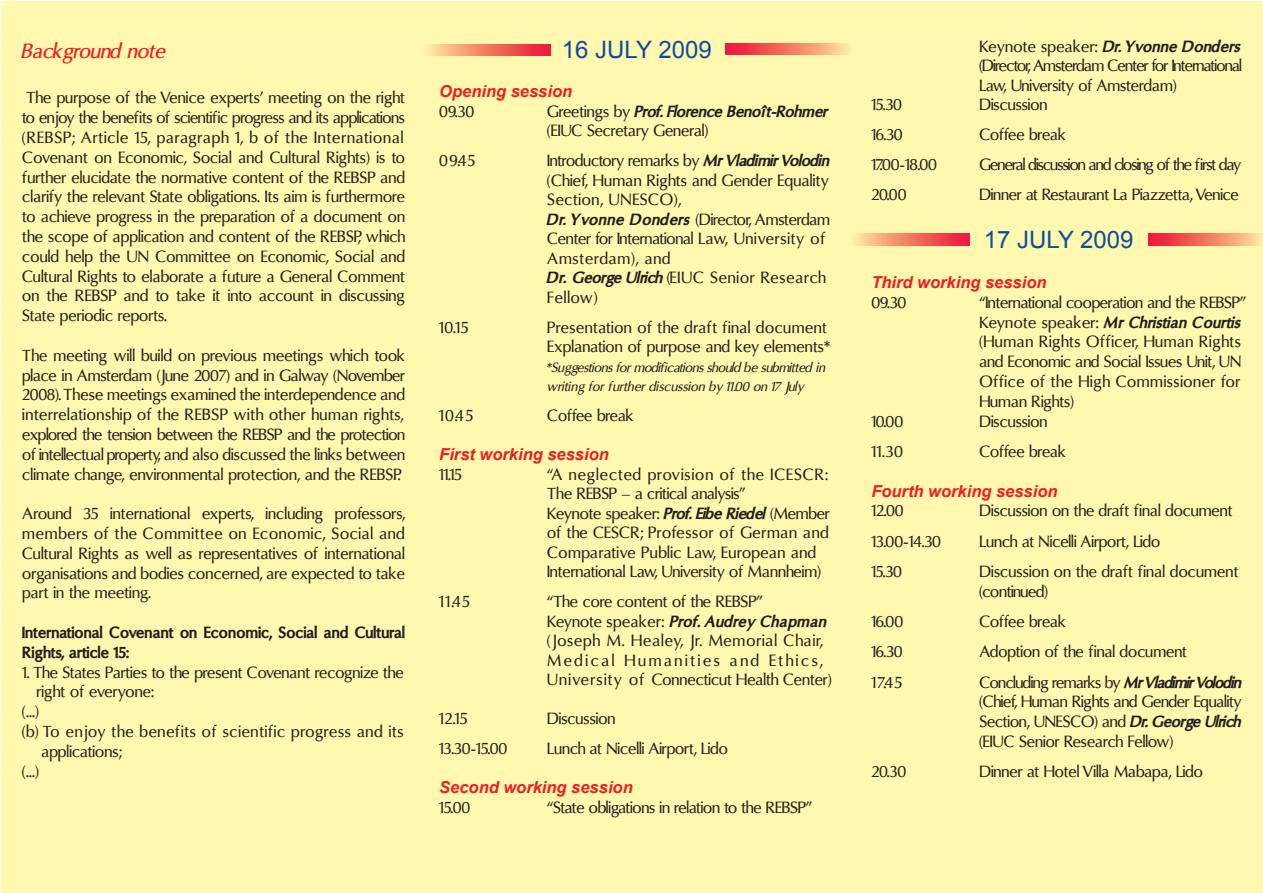
<style>
.page{position:relative;width:1263px;height:893px;background:#fff}
.page>*{position:absolute;margin:0;border:0;box-sizing:border-box;transform-origin:0 0}
.t1{font:24px "Arial";color:#0d4da1}
.t2{font:italic 700 21px "Oregon LDO Demi";color:#ee1c25}
.t3{font:16.5px/19.8px "Oregon LDO Medium";color:#231f20;text-align:justify}
.t4{font:italic 16.5px "Oregon LDO Black";letter-spacing:.02em;color:#231f20}
.t5{font:16.5px/19.5px "Oregon LDO Medium";letter-spacing:.055em;color:#231f20}
.t6{font:italic 700 16.5px "Arial";color:#ee1d23}
.t7{font:16.5px/19.5px "Oregon LDO Medium";letter-spacing:-.04em;color:#231f20}
.t8{font:16.5px/19.8px "Oregon LDO Black";letter-spacing:.01em;color:#231f20}
.t9{font:16.5px "Oregon LDO Medium";letter-spacing:.045em;color:#231f20}
.t10{font:16.5px "Oregon LDO Medium";letter-spacing:-.05em;color:#231f20}
.t11{font:italic 16.5px "Oregon LDO Black";color:#231f20}
.t12{font:italic 13.5px/19.5px "Oregon LDO Medium";letter-spacing:-.01em;color:#231f20}
.s1{font-family:"Oregon LDO Medium";font-style:normal}
.s2{font-family:"Oregon LDO Black";font-style:italic}
</style>
<div class="page">
<div style="left:2px;top:1px;width:1261px;height:891px;background:#fff8ae"></div>
<svg style="left:725px;top:43px;width:124px;height:12px"></svg>
<svg style="left:428px;top:44px;width:122px;height:12px"></svg>
<svg style="left:1148px;top:234px;width:114px;height:12px"></svg>
<svg style="left:855px;top:234px;width:115px;height:12px"></svg>
<p class="t2" style="left:22px;top:43px;width:145px">Background note</p>
<p class="t3" style="left:22px;top:89px;width:384px">The purpose of the Venice experts’ meeting on the right to enjoy the benefits of scientific progress and its applications (REBSP; Article 15, paragraph 1, b of the International Covenant on Economic, Social and Cultural Rights) is to further elucidate the normative content of the REBSP and clarify the relevant State obligations. Its aim is furthermore to achieve progress in the preparation of a document on the scope of application and content of the REBSP, which could help the UN Committee on Economic, Social and Cultural Rights to elaborate a future a General Comment on the REBSP and to take it into account in discussing State periodic reports.</p>
<p class="t3" style="left:22px;top:347px;width:384px">The meeting will build on previous meetings which took place in Amsterdam (June 2007) and in Galway (November 2008). These meetings examined the interdependence and interrelationship of the REBSP with other human rights, explored the tension between the REBSP and the protection of intellectual property, and also discussed the links between climate change, environmental protection, and the REBSP.</p>
<p class="t3" style="left:22px;top:505px;width:384px">Around 35 international experts, including professors, members of the Committee on Economic, Social and Cultural Rights as well as representatives of international organisations and bodies concerned, are expected to take part in the meeting.</p>
<p class="t8" style="left:22px;top:624px;width:384px">International Covenant on Economic, Social and Cultural<br>Rights, article 15:</p>
<p class="t3" style="left:22px;top:664px;width:383px">1. The States Parties to the present Covenant recognize the</p>
<p class="t3" style="left:37px;top:683px;width:119px">right of everyone:</p>
<p class="t3" style="left:22px;top:703px;width:18px">(...)</p>
<p class="t9" style="left:22px;top:725px;width:383px">(b) To enjoy the benefits of scientific progress and its</p>
<p class="t3" style="left:41px;top:743px;width:82px">applications;</p>
<p class="t3" style="left:22px;top:763px;width:18px">(...)</p>
<h1 class="t1" style="left:562px;top:37px;width:151px">16 JULY 2009</h1>
<p class="t6" style="left:439px;top:82px;width:134px">Opening session</p>
<p class="t3" style="left:439px;top:103px;width:36px">09.30</p>
<p class="t11" style="left:547px;top:104px;width:282px"><span class="s1">Greetings by</span> Prof. Florence Benoît-Rohmer</p>
<p class="t3" style="left:547px;top:122px;width:162px">(EIUC Secretary General)</p>
<p class="t3" style="left:439px;top:152px;width:37px">09.45</p>
<p class="t3" style="left:547px;top:153px;width:284px;text-align:left">Introductory remarks by <span class="s2">Mr Vladimir Volodin </span>(Chief, Human Rights and Gender Equality<br>Section, UNESCO),<br><span class="s2">Dr. Yvonne Donders</span> (Director, Amsterdam<br>Center for International Law, University of<br>Amsterdam), and<br><span class="s2">Dr. George Ulrich</span> (EIUC Senior Research<br>Fellow)</p>
<p class="t3" style="left:439px;top:319px;width:31px">10.15</p>
<p class="t3" style="left:547px;top:319px;width:284px">Presentation of the draft final document<br>Explanation of purpose and key elements*</p>
<p class="t12" style="left:547px;top:359px;width:280px">*Suggestions for modifications should be submitted in writing for further discussion by 11.00 on 17 July</p>
<p class="t3" style="left:439px;top:407px;width:35px">10.45</p>
<p class="t3" style="left:547px;top:407px;width:88px">Coffee break</p>
<p class="t6" style="left:439px;top:445px;width:171px">First working session</p>
<p class="t3" style="left:439px;top:466px;width:24px">11.15</p>
<p class="t3" style="left:547px;top:466px;width:284px;text-align:left">“A neglected provision of the ICESCR:<br>The REBSP – a critical analysis”<br>Keynote speaker: <span class="s2">Prof. Eibe Riedel</span> (Member of the CESCR; Professor of German and Comparative Public Law, European and International Law, University of Mannheim)</p>
<p class="t3" style="left:439px;top:593px;width:32px">11.45</p>
<p class="t3" style="left:547px;top:593px;width:217px">“The core content of the REBSP”</p>
<p class="t4" style="left:547px;top:614px;width:281px"><span class="s1">Keynote speaker:</span> Prof. Audrey Chapman</p>
<p class="t5" style="left:547px;top:633px;width:285px">(Joseph M. Healey, Jr. Memorial Chair,<br>Medical Humanities and Ethics,<br>University of Connecticut Health Center)</p>
<p class="t3" style="left:439px;top:710px;width:30px">12.15</p>
<p class="t3" style="left:547px;top:710px;width:70px">Discussion</p>
<p class="t3" style="left:439px;top:740px;width:70px">13.30-15.00</p>
<p class="t3" style="left:547px;top:740px;width:182px">Lunch at Nicelli Airport, Lido</p>
<p class="t6" style="left:439px;top:778px;width:195px">Second working session</p>
<p class="t3" style="left:439px;top:799px;width:33px">15.00</p>
<p class="t3" style="left:547px;top:799px;width:266px">“State obligations in relation to the REBSP”</p>
<p class="t4" style="left:979px;top:39px;width:263px"><span class="s1">Keynote speaker:</span> Dr. Yvonne Donders</p>
<p class="t7" style="left:979px;top:57px;width:264px">(Director, Amsterdam Center for International<br>Law, University of Amsterdam)</p>
<p class="t3" style="left:871px;top:96px;width:32px">15.30</p>
<p class="t3" style="left:979px;top:96px;width:70px">Discussion</p>
<p class="t3" style="left:871px;top:126px;width:33px">16.30</p>
<p class="t3" style="left:979px;top:126px;width:88px">Coffee break</p>
<p class="t3" style="left:871px;top:156px;width:67px">17.00-18.00</p>
<p class="t10" style="left:979px;top:158px;width:263px">General discussion and closing of the first day</p>
<p class="t3" style="left:871px;top:186px;width:37px">20.00</p>
<p class="t3" style="left:979px;top:186px;width:261px">Dinner at Restaurant La Piazzetta, Venice</p>
<h1 class="t1" style="left:984px;top:227px;width:151px">17 JULY 2009</h1>
<p class="t6" style="left:871px;top:273px;width:177px">Third working session</p>
<p class="t3" style="left:871px;top:294px;width:36px">09.30</p>
<p class="t3" style="left:979px;top:294px;width:268px">“International cooperation and the REBSP”</p>
<p class="t4" style="left:979px;top:315px;width:263px"><span class="s1">Keynote speaker:</span> Mr Christian Courtis</p>
<p class="t3" style="left:979px;top:334px;width:263px">(Human Rights Officer, Human Rights and Economic and Social Issues Unit, UN Office of the High Commissioner for Human Rights)</p>
<p class="t3" style="left:871px;top:413px;width:33px">10.00</p>
<p class="t3" style="left:979px;top:413px;width:70px">Discussion</p>
<p class="t3" style="left:871px;top:443px;width:33px">11.30</p>
<p class="t3" style="left:979px;top:443px;width:88px">Coffee break</p>
<p class="t6" style="left:871px;top:482px;width:188px">Fourth working session</p>
<p class="t3" style="left:871px;top:502px;width:34px">12.00</p>
<p class="t3" style="left:979px;top:502px;width:254px">Discussion on the draft final document</p>
<p class="t3" style="left:871px;top:533px;width:71px">13.00-14.30</p>
<p class="t3" style="left:979px;top:533px;width:182px">Lunch at Nicelli Airport, Lido</p>
<p class="t3" style="left:871px;top:563px;width:32px">15.30</p>
<p class="t3" style="left:979px;top:563px;width:260px">Discussion on the draft final document (continued)</p>
<p class="t3" style="left:871px;top:613px;width:33px">16.00</p>
<p class="t3" style="left:979px;top:613px;width:88px">Coffee break</p>
<p class="t3" style="left:871px;top:643px;width:33px">16.30</p>
<p class="t3" style="left:979px;top:643px;width:209px">Adoption of the final document</p>
<p class="t3" style="left:871px;top:674px;width:32px">17.45</p>
<p class="t3" style="left:979px;top:674px;width:264px">Concluding remarks by <span class="s2">MrVladimir Volodin </span>(Chief, Human Rights and Gender Equality Section, UNESCO) and <span class="s2">Dr. George Ulrich </span>(EIUC Senior Research Fellow)</p>
<p class="t3" style="left:871px;top:763px;width:36px">20.30</p>
<p class="t3" style="left:979px;top:763px;width:225px">Dinner at Hotel Villa Mabapa, Lido</p>
</div>
